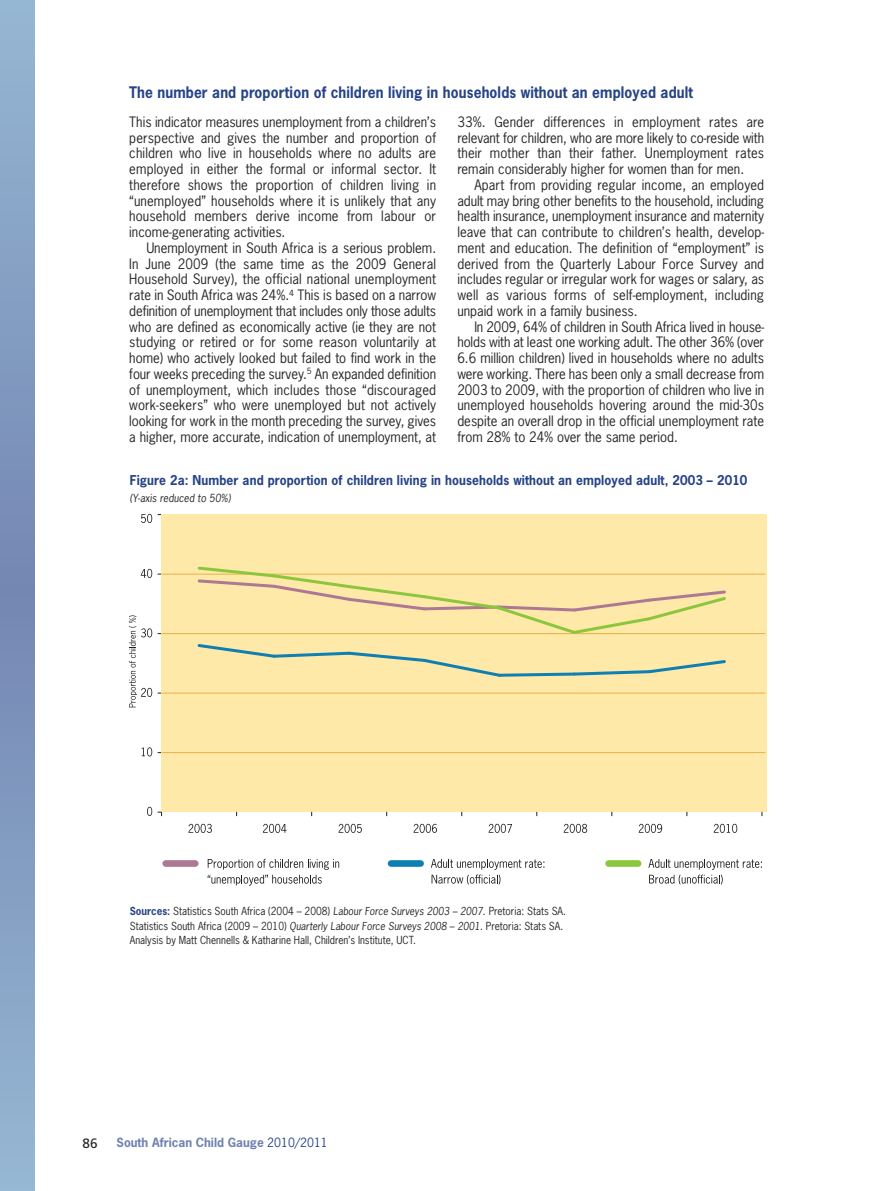
<style>
.page{position:relative;width:893px;height:1191px;background:#fff}
.page>*{position:absolute;margin:0;border:0;box-sizing:border-box;transform-origin:0 0}
.t1{font:700 15px "News Gothic";letter-spacing:.01em;color:#264387;scale:.92 1}
.t2{font:13.5px/15.8px "News Gothic";color:#272627;text-align:justify}
.t3{font:13.5px "Frutiger";color:#272627}
.t4{font:700 12.75px "News Gothic";letter-spacing:.01em;color:#264387;scale:.95 1}
.t5{font:700 12px "News Gothic";color:#7083b0}
.t6{font:10.5px/14.2px "News Gothic";color:#272627;scale:.95 1}
.t7{font:italic 10.5px "News Gothic";letter-spacing:.005em;color:#272627}
.s1{font-weight:700;color:#264387}
.s2{font-style:italic;font-size:10.35px}
.s3{font-weight:400;color:#264387}
</style>
<div class="page">
<div style="left:161px;top:514px;width:605px;height:297px;background:#ffe9a8"></div>
<svg style="left:208px;top:858px;width:131px;height:27px"></svg>
<div style="left:166px;top:860px;width:29px;height:7px;background:#ac7894"></div>
<svg style="left:431px;top:859px;width:113px;height:25px"></svg>
<div style="left:391px;top:860px;width:30px;height:7px;background:#0e7fb3"></div>
<svg style="left:648px;top:859px;width:114px;height:25px"></svg>
<div style="left:609px;top:860px;width:29px;height:7px;background:#8bc63e"></div>
<svg style="left:188px;top:824px;width:24px;height:9px"></svg>
<svg style="left:263px;top:824px;width:24px;height:9px"></svg>
<svg style="left:339px;top:824px;width:23px;height:9px"></svg>
<svg style="left:414px;top:824px;width:23px;height:9px"></svg>
<svg style="left:489px;top:824px;width:23px;height:9px"></svg>
<svg style="left:564px;top:824px;width:23px;height:9px"></svg>
<svg style="left:639px;top:824px;width:23px;height:9px"></svg>
<svg style="left:714px;top:824px;width:23px;height:9px"></svg>
<hr style="left:162px;top:574px;width:603px;height:1px;background:#e6b247">
<hr style="left:162px;top:633px;width:603px;height:1px;background:#e6b247">
<hr style="left:162px;top:692px;width:603px;height:1px;background:#e6b247">
<hr style="left:162px;top:752px;width:603px;height:1px;background:#e6b247">
<svg style="left:197px;top:644px;width:529px;height:33px"></svg>
<svg style="left:196px;top:566px;width:532px;height:69px"></svg>
<svg style="left:147px;top:807px;width:5px;height:9px"></svg>
<svg style="left:142px;top:747px;width:10px;height:9px"></svg>
<svg style="left:129px;top:615px;width:23px;height:92px"></svg>
<svg style="left:141px;top:569px;width:11px;height:9px"></svg>
<svg style="left:141px;top:514px;width:11px;height:9px"></svg>
<svg style="left:0;top:0;width:34px;height:1191px;background:#859ec2"></svg>
<p class="t1" style="left:129px;top:84px;width:614px">The number and proportion of children living in households without an employed adult</p>
<p class="t2" style="left:129px;top:114px;width:308px">This indicator measures unemployment from a children’s perspective and gives the number and proportion of children who live in households where no adults are employed in either the formal or informal sector. It therefore shows the proportion of children living in “unemployed” households where it is unlikely that any household members derive income from labour or income-generating activities.</p>
<p class="t2" style="left:129px;top:240px;width:308px;text-indent:17px">Unemployment in South Africa is a serious problem.<br>In June 2009 (the same time as the 2009 General Household Survey), the official national unemployment rate in South Africa was 24%.<sup>4</sup> This is based on a narrow definition of unemployment that includes only those adults who are defined as economically active (ie they are not studying or retired or for some reason voluntarily at home) who actively looked but failed to find work in the four weeks preceding the survey.<sup>5</sup> An expanded definition of unemployment, which includes those “discouraged work-seekers” who were unemployed but not actively looking for work in the month preceding the survey, gives a higher, more accurate, indication of unemployment, at</p>
<p class="t2" style="left:457px;top:114px;width:308px">33%. Gender differences in employment rates are relevant for children, who are more likely to co-reside with their mother than their father. Unemployment rates remain considerably higher for women than for men.</p>
<p class="t2" style="left:457px;top:177px;width:308px;text-indent:17px">Apart from providing regular income, an employed adult may bring other benefits to the household, including health insurance, unemployment insurance and maternity leave that can contribute to children’s health, develop&shy;ment and education. The definition of “employment” is derived from the Quarterly Labour Force Survey and includes regular or irregular work for wages or salary, as well as various forms of self-employment, including unpaid work in a family business.</p>
<p class="t2" style="left:457px;top:319px;width:308px;text-indent:17px">In 2009, 64% of children in South Africa lived in house&shy;holds with at least one working adult. The other 36% (over 6.6 million children) lived in households where no adults were working. There has been only a small decrease from 2003 to 2009, with the proportion of children who live in unemployed households hovering around the mid-30s despite an overall drop in the official unemployment rate from 28% to 24% over the same period.</p>
<p class="t4" style="left:130px;top:473px;width:652px">Figure 2a: Number and proportion of children living in households without an employed adult, 2003 – 2010</p>
<p class="t7" style="left:130px;top:492px;width:102px">(Y-axis reduced to 50%)</p>
<p class="t6" style="left:130px;top:904px;width:461px"><span class="s1">Sources:</span> Statistics South Africa (2004 – 2008) <span class="s2">Labour Force Surveys 2003 – 2007</span>. Pretoria: Stats SA.<br>Statistics South Africa (2009 – 2010) <span class="s2">Quarterly Labour Force Surveys 2008 – 2001</span>. Pretoria: Stats SA.<br>Analysis by Matt Chennells &amp; Katharine Hall, Children’s Institute, UCT.</p>
<p class="t3" style="left:82px;top:1137px;width:17px">86</p>
<p class="t5" style="left:117px;top:1136px;width:213px">South African Child Gauge <span class="s3">2010/2011</span></p>
</div>
